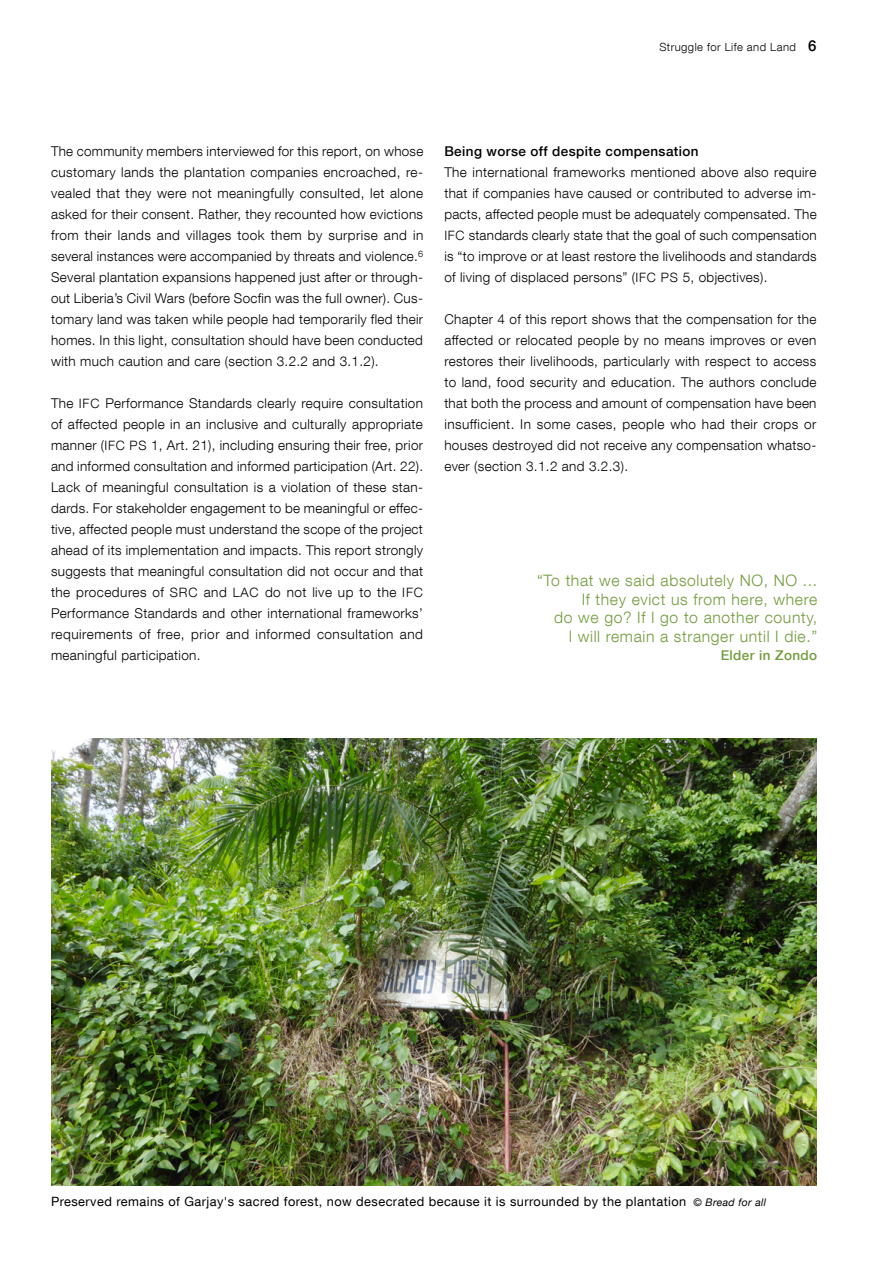
<style>
.page{position:relative;width:893px;height:1263px;background:#fff}
.page>*{position:absolute;margin:0;border:0;box-sizing:border-box;transform-origin:0 0}
._04_Zitat{font:300 15.75px/18.3px "Helvetica Neue LT Com";letter-spacing:.04em;color:#729c3c;text-align:right}
._02_Lauftext_oE{font:300 13.5px/21px "Helvetica Neue LT Com";letter-spacing:.025em;color:#000;text-align:justify}
._01-C_Zwischentitel{font:500 13.5px "Helvetica Neue LT Com";letter-spacing:.03em;color:#000}
._04_Zitat-2{font:500 13.5px "Helvetica Neue LT Com";letter-spacing:.03em;color:#729c3c}
._05_Bildlegende{font:12.75px "Helvetica Neue LT Com";letter-spacing:.035em;color:#000}
.t1{font:300 11.25px "Helvetica Neue LT Com";letter-spacing:.04em;color:#000}
.s1{font-weight:500;font-size:15px}
.s2{font-size:12.9px}
.s3{font-size:10.5px}
.s4{font-family:"Helvetica Neue";font-style:italic;font-size:10.5px}
</style>
<div class="page">
<img style="left:51px;top:739px;width:765px;height:446px">
<p class="t1" style="left:659px;top:40px;width:158px">Struggle for Life and Land <span class="s1">6</span></p>
<p class="_02_Lauftext_oE" style="left:51px;top:140px;width:374px">The community members interviewed for this report, on whose customary lands the plantation companies encroached, re&shy;vealed that they were not meaningfully consulted, let alone asked for their consent. Rather, they recounted how evictions from their lands and villages took them by surprise and in several instances were accompanied by threats and violence.<sup>6<br></sup>Several plantation expansions happened just after or through&shy;out Liberia’s Civil Wars (before Socfin was the full owner). Cus&shy;tomary land was taken while people had temporarily fled their homes. In this light, consultation should have been conducted with much caution and care (section 3.2.2 and 3.1.2).</p>
<p class="_02_Lauftext_oE" style="left:51px;top:392px;width:374px">The <span class="s2">IFC</span> Performance Standards clearly require consultation of affected people in an inclusive and culturally appropriate manner (<span class="s2">IFC PS</span> 1, Art. 21), including ensuring their free, prior and informed consultation and informed participation (Art. 22).<br>Lack of meaningful consultation is a violation of these stan&shy;dards. For stakeholder engagement to be meaningful or effec&shy;tive, affected people must understand the scope of the project ahead of its implementation and impacts. This report strongly suggests that meaningful consultation did not occur and that the procedures of <span class="s2">SRC</span> and <span class="s2">LAC</span> do not live up to the <span class="s2">IFC </span>Performance Standards and other international frameworks’ requirements of free, prior and informed consultation and meaningful participation.</p>
<p class="_01-C_Zwischentitel" style="left:444px;top:143px;width:256px">Being worse off despite compensation</p>
<p class="_02_Lauftext_oE" style="left:444px;top:161px;width:374px">The international frameworks mentioned above also require that if companies have caused or contributed to adverse im&shy;pacts, affected people must be adequately compensated. The <span class="s2">IFC</span> standards clearly state that the goal of such compensation is “to improve or at least restore the livelihoods and standards of living of displaced persons” (<span class="s2">IFC PS</span> 5, objectives).</p>
<p class="_02_Lauftext_oE" style="left:444px;top:308px;width:374px">Chapter 4 of this report shows that the compensation for the affected or relocated people by no means improves or even restores their livelihoods, particularly with respect to access to land, food security and education. The authors conclude that both the process and amount of compensation have been insufficient. In some cases, people who had their crops or houses destroyed did not receive any compensation whatso&shy;ever (section 3.1.2 and 3.2.3).</p>
<p class="_04_Zitat" style="left:537px;top:571px;width:282px">“To that we said absolutely NO, NO ...</p>
<p class="_04_Zitat" style="left:554px;top:590px;width:265px">If they evict us from here, where<br>do we go? If I go to another county,<br>I will remain a stranger until I die.”</p>
<p class="_04_Zitat-2" style="left:721px;top:647px;width:98px">Elder in Zondo</p>
<p class="_05_Bildlegende" style="left:51px;top:1194px;width:717px">Preserved remains of Garjay's sacred forest, now desecrated because it is surrounded by the plantation <span class="s3">©</span> <span class="s4">Bread for all</span></p>
</div>
